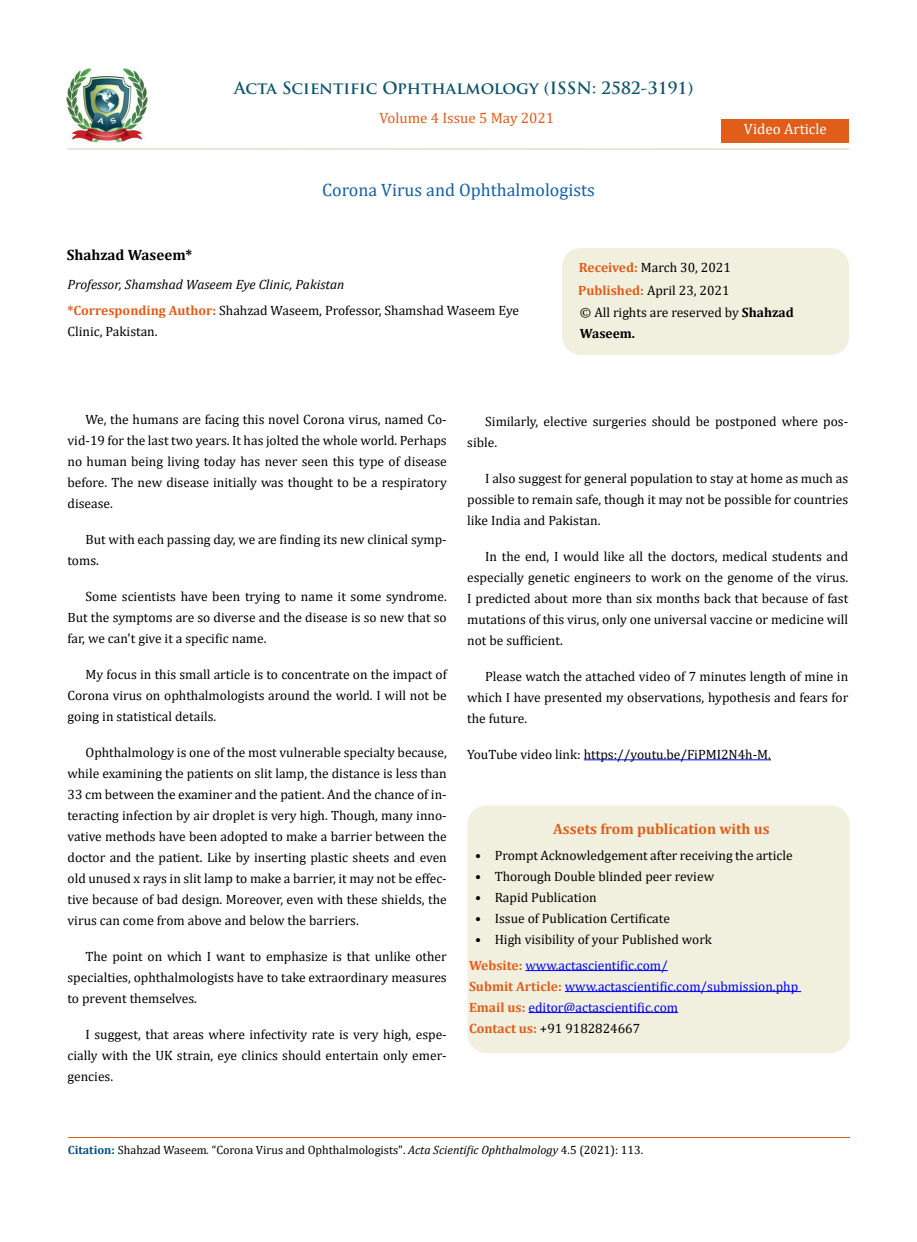
<style>
.page{position:relative;width:917px;height:1242px;background:#fff}
.page>*{position:absolute;margin:0;border:0;box-sizing:border-box;transform-origin:0 0}
.t1{font:18px "Cambria";color:#1560a6}
.t2{font:700 16.5px "Trajan Pro";color:#0e546a}
.t3{font:700 15px "Cambria";color:#e05d1a}
.t4{font:15px "Cambria";color:#e05d1a}
.t5{font:700 15px "Cambria";color:#000}
.t6{font:15px "Cambria";color:#fff}
.t7{font:13.5px/21px "Cambria";color:#000;text-align:justify}
.t8{font:13.5px/21px "Cambria";color:#00f}
.t9{font:italic 13.5px/26.1px "Cambria";color:#000}
.t10{font:12px "Cambria";color:#000}
.s1{font-weight:700;font-style:normal;color:#e05d1a}
.s2{font-style:normal}
.s3{font-weight:700;color:#e05d1a}
.s4{font-weight:700}
.s5{color:#000}
.s6{font-weight:700;color:#035089}
.s7{font-style:italic}
</style>
<div class="page">
<img style="left:67px;top:68px;width:80px;height:74px">
<div style="left:721px;top:119px;width:128px;height:23px;background:#e05d1a"></div>
<div style="left:563px;top:249px;width:285px;height:105px;background:#f1f0de;border-radius:18px"></div>
<div style="left:562px;top:248px;width:287px;height:107px;border:2px solid #f1f0de;border-radius:18px"></div>
<hr style="left:583px;top:759px;width:185px;height:1px;background:#00f">
<div style="left:468px;top:806px;width:381px;height:246px;background:#f1f0de;border-radius:18px"></div>
<div style="left:467px;top:806px;width:382px;height:247px;border:2px solid #f1f0de;border-radius:18px"></div>
<hr style="left:525px;top:970px;width:142px;height:1px;background:#00f">
<hr style="left:565px;top:991px;width:236px;height:1px;background:#00f">
<hr style="left:528px;top:1012px;width:150px;height:1px;background:#00f">
<hr style="left:68px;top:1138px;width:781px;height:1px;background:#e05d1a">
<hr style="left:67px;top:148px;width:782px;height:2px;background:#e0dfcd">
<p class="t2" style="left:234px;top:77px;width:461px">Acta Scientific Ophthalmology (ISSN: 2582-3191)</p>
<p class="t4" style="left:379px;top:109px;width:176px">Volume 4 Issue 5 May 2021</p>
<h1 class="t1" style="left:322px;top:180px;width:274px">Corona Virus and Ophthalmologists</h1>
<p class="t6" style="left:744px;top:120px;width:84px">Video Article</p>
<p class="t5" style="left:67px;top:245px;width:127px">Shahzad Waseem*</p>
<p class="t9" style="left:67px;top:271px;width:453px">Professor, Shamshad Waseem Eye Clinic, Pakistan<br><span class="s1">*Corresponding Author:</span> <span class="s2">Shahzad Waseem, Professor, Shamshad Waseem Eye</span></p>
<p class="t7" style="left:67px;top:321px;width:92px">Clinic, Pakistan.</p>
<p class="t7" style="left:578px;top:256px;width:154px;line-height:23px"><span class="s3">Received:</span> March 30, 2021<br><span class="s3">Published:</span> April 23, 2021</p>
<p class="t7" style="left:580px;top:301px;width:215px">© All rights are reserved by <span class="s4">Shahzad<br>Waseem.</span></p>
<p class="t7" style="left:67px;top:409px;width:381px;text-indent:18px">We, the humans are facing this novel Corona virus, named Co&shy;vid-19 for the last two years. It has jolted the whole world. Perhaps no human being living today has never seen this type of disease before. The new disease initially was thought to be a respiratory disease.</p>
<p class="t7" style="left:67px;top:529px;width:381px;text-indent:18px">But with each passing day, we are finding its new clinical symp&shy;toms.</p>
<p class="t7" style="left:67px;top:586px;width:381px;text-indent:18px">Some scientists have been trying to name it some syndrome.<br>But the symptoms are so diverse and the disease is so new that so far, we can't give it a specific name.</p>
<p class="t7" style="left:67px;top:664px;width:381px;text-indent:18px">My focus in this small article is to concentrate on the impact of Corona virus on ophthalmologists around the world. I will not be going in statistical details.</p>
<p class="t7" style="left:67px;top:742px;width:381px;text-indent:18px">Ophthalmology is one of the most vulnerable specialty because, while examining the patients on slit lamp, the distance is less than 33 cm between the examiner and the patient. And the chance of in&shy;teracting infection by air droplet is very high. Though, many inno&shy;vative methods have been adopted to make a barrier between the doctor and the patient. Like by inserting plastic sheets and even old unused x rays in slit lamp to make a barrier, it may not be effec&shy;tive because of bad design. Moreover, even with these shields, the virus can come from above and below the barriers.</p>
<p class="t7" style="left:67px;top:946px;width:381px;text-indent:18px">The point on which I want to emphasize is that unlike other specialties, ophthalmologists have to take extraordinary measures to prevent themselves.</p>
<p class="t7" style="left:67px;top:1024px;width:381px;text-indent:18px">I suggest, that areas where infectivity rate is very high, espe&shy;cially with the UK strain, eye clinics should entertain only emer&shy;gencies.</p>
<p class="t7" style="left:467px;top:411px;width:382px;text-indent:18px">Similarly, elective surgeries should be postponed where pos&shy;sible.</p>
<p class="t7" style="left:467px;top:468px;width:382px;text-indent:18px">I also suggest for general population to stay at home as much as possible to remain safe, though it may not be possible for countries like India and Pakistan.</p>
<p class="t7" style="left:467px;top:546px;width:382px;text-indent:18px">In the end, I would like all the doctors, medical students and especially genetic engineers to work on the genome of the virus.<br>I predicted about more than six months back that because of fast mutations of this virus, only one universal vaccine or medicine will not be sufficient.</p>
<p class="t7" style="left:467px;top:666px;width:382px;text-indent:18px">Please watch the attached video of 7 minutes length of mine in which I have presented my observations, hypothesis and fears for the future.</p>
<p class="t7" style="left:467px;top:744px;width:305px">YouTube video link: https://youtu.be/FiPMI2N4h-M.</p>
<p class="t3" style="left:553px;top:819px;width:218px">Assets from publication with us</p>
<p class="t7" style="left:475px;top:845px;width:319px">• Prompt Acknowledgement after receiving the article</p>
<p class="t7" style="left:475px;top:866px;width:240px">• Thorough Double blinded peer review</p>
<p class="t7" style="left:475px;top:887px;width:123px">• Rapid Publication</p>
<p class="t7" style="left:475px;top:908px;width:196px">• Issue of Publication Certificate</p>
<p class="t7" style="left:475px;top:929px;width:238px">• High visibility of your Published work</p>
<p class="t8" style="left:469px;top:955px;width:330px"><span class="s3">Website:</span> www.actascientific.com/<br><span class="s3">Submit Article:</span> www.actascientific.com/submission.php <span class="s3">Email us:</span> editor@actascientific.com<br><span class="s3">Contact us:</span> <span class="s5">+91 9182824667</span></p>
<p class="t10" style="left:68px;top:1143px;width:577px"><span class="s6">Citation:</span> Shahzad Waseem<span class="s7">.</span> “Corona Virus and Ophthalmologists". <span class="s7">Acta Scientific Ophthalmology</span> 4.5 (2021): 113.</p>
</div>
